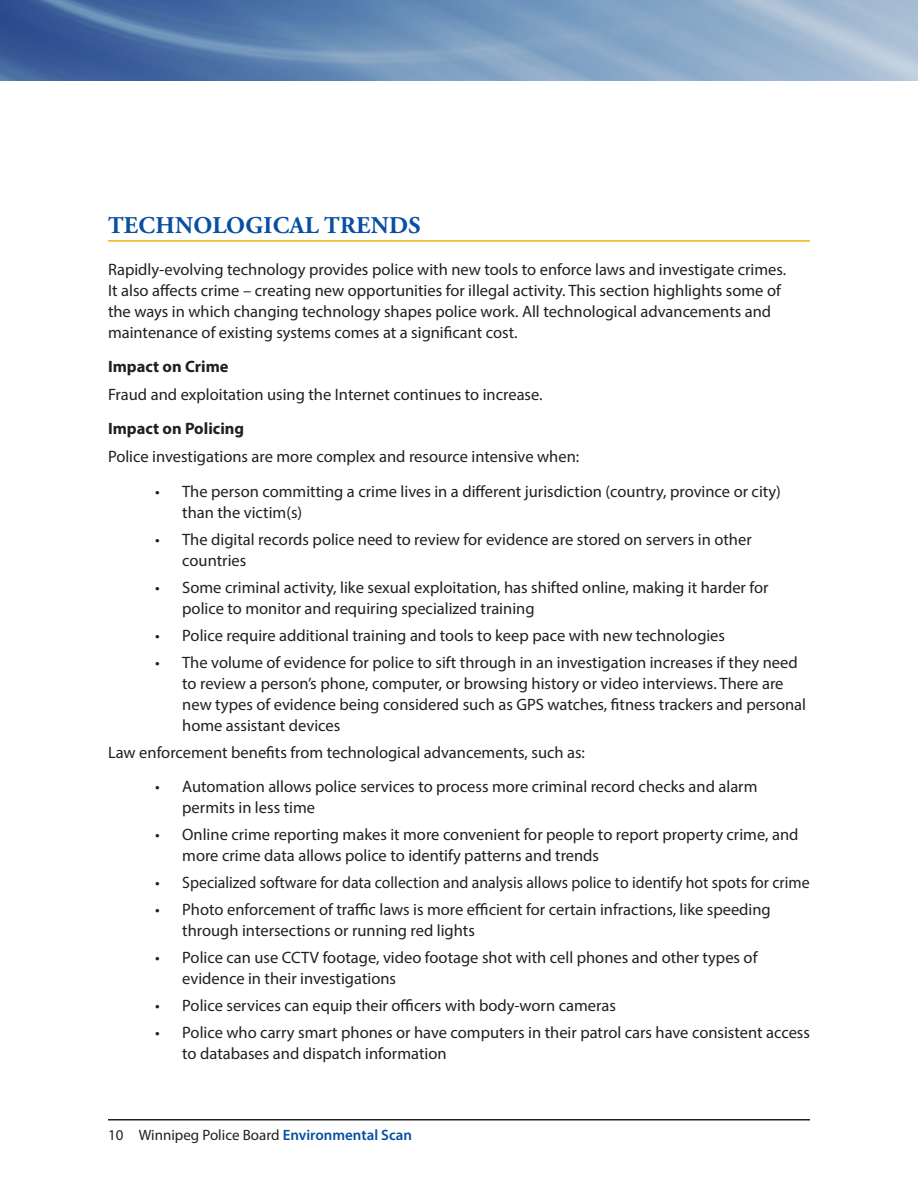
<style>
.page{position:relative;width:918px;height:1188px;background:#fff}
.page>*{position:absolute;margin:0;border:0;box-sizing:border-box;transform-origin:0 0}
.t1{font:700 24px "Adobe Garamond Pro";letter-spacing:.015em;color:#094ea2}
.Indented_bullets{font:16.5px/21px "Myriad Pro";color:#231f20}
.Body_copy{font:16.5px/21px "Myriad Pro";color:#231f20}
.Indented_bullets_las{font:16.5px/21px "Myriad Pro";color:#231f20}
.Bold_paragraph{font:700 16.5px "Myriad Pro";color:#231f20}
.t2{font:15px "Myriad Pro";color:#231f20}
.s1{font-weight:600;color:#094ea2}
</style>
<div class="page">
<hr style="left:108px;top:1119px;width:702px;height:1px;background:#231f20">
<img style="left:0;top:0;width:918px;height:81px">
<hr style="left:108px;top:240px;width:702px;height:2px;background:#f0b510">
<p class="t1" style="left:108px;top:212px;width:314px">TECHNOLOGICAL TRENDS</p>
<p class="Body_copy" style="left:108px;top:258px;width:680px">Rapidly-evolving technology provides police with new tools to enforce laws and investigate crimes.<br>It also affects crime – creating new opportunities for illegal activity. This section highlights some of the ways in which changing technology shapes police work. All technological advancements and maintenance of existing systems comes at a significant cost.</p>
<p class="Bold_paragraph" style="left:108px;top:356px;width:122px">Impact on Crime</p>
<p class="Body_copy" style="left:108px;top:384px;width:436px">Fraud and exploitation using the Internet continues to increase.</p>
<p class="Bold_paragraph" style="left:108px;top:418px;width:138px">Impact on Policing</p>
<p class="Body_copy" style="left:108px;top:446px;width:473px">Police investigations are more complex and resource intensive when:</p>
<p class="Indented_bullets" style="left:182px;top:480px;width:600px;text-indent:-27px">• The person committing a crime lives in a different jurisdiction (country, province or city) than the victim(s)</p>
<p class="Indented_bullets" style="left:182px;top:528px;width:571px;text-indent:-27px">• The digital records police need to review for evidence are stored on servers in other countries</p>
<p class="Indented_bullets" style="left:182px;top:576px;width:588px;text-indent:-27px">• Some criminal activity, like sexual exploitation, has shifted online, making it harder for police to monitor and requiring specialized training</p>
<p class="Indented_bullets" style="left:155px;top:624px;width:571px">• Police require additional training and tools to keep pace with new technologies</p>
<p class="Indented_bullets" style="left:182px;top:651px;width:625px;text-indent:-27px">• The volume of evidence for police to sift through in an investigation increases if they need to review a person’s phone, computer, or browsing history or video interviews. There are new types of evidence being considered such as GPS watches, fitness trackers and personal home assistant devices</p>
<p class="Body_copy" style="left:108px;top:741px;width:479px">Law enforcement benefits from technological advancements, such as:</p>
<p class="Indented_bullets" style="left:182px;top:776px;width:577px;text-indent:-27px">• Automation allows police services to process more criminal record checks and alarm permits in less time</p>
<p class="Indented_bullets" style="left:182px;top:824px;width:618px;text-indent:-27px">• Online crime reporting makes it more convenient for people to report property crime, and more crime data allows police to identify patterns and trends</p>
<p class="Indented_bullets" style="left:155px;top:872px;width:656px">• Specialized software for data collection and analysis allows police to identify hot spots for crime</p>
<p class="Indented_bullets" style="left:182px;top:899px;width:590px;text-indent:-27px">• Photo enforcement of traffic laws is more efficient for certain infractions, like speeding through intersections or running red lights</p>
<p class="Indented_bullets" style="left:182px;top:947px;width:577px;text-indent:-27px">• Police can use CCTV footage, video footage shot with cell phones and other types of evidence in their investigations</p>
<p class="Indented_bullets" style="left:155px;top:995px;width:462px">• Police services can equip their officers with body-worn cameras</p>
<p class="Indented_bullets_las" style="left:182px;top:1022px;width:629px;text-indent:-27px">• Police who carry smart phones or have computers in their patrol cars have consistent access to databases and dispatch information</p>
<p class="t2" style="left:108px;top:1125px;width:306px">10 Winnipeg Police Board <span class="s1">Environmental Scan</span></p>
</div>
